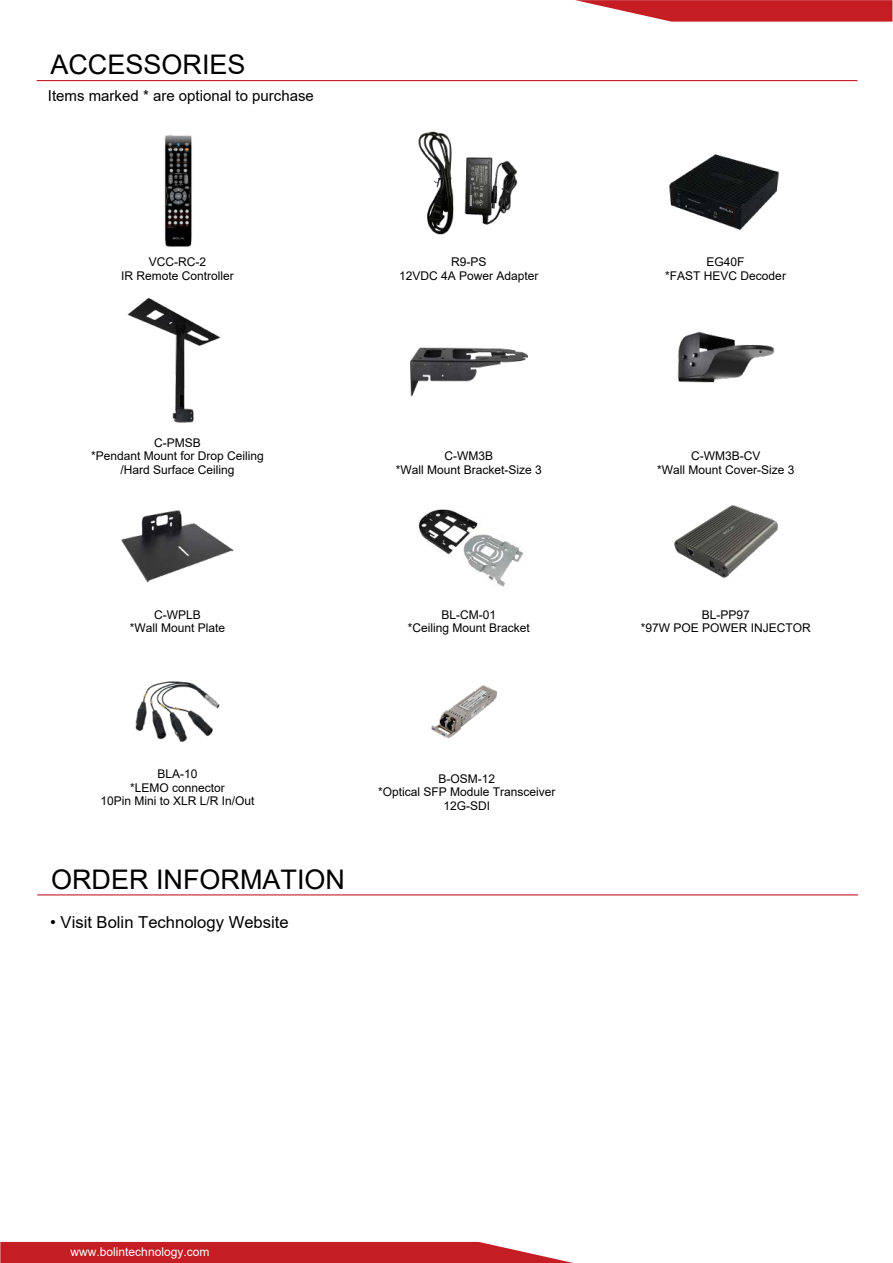
<style>
.page{position:relative;width:893px;height:1263px;background:#fff}
.page>*{position:absolute;margin:0;border:0;box-sizing:border-box;transform-origin:0 0}
.t1{font:27px "Arial";color:#000}
.t2{font:16.5px "Arial";color:#000}
.t3{font:15px "Arial";color:#000}
.t4{font:12px/13.5px "Arial";color:#000;text-align:center}
.t5{font:12px "Arial";color:#fff}
</style>
<div class="page">
<svg style="left:0;top:1242px;width:573px;height:21px;background:#c82f35"></svg>
<svg style="left:575px;top:0;width:317px;height:22px;background:#ce4349"></svg>
<img style="left:418px;top:131px;width:100px;height:104px">
<img style="left:164px;top:135px;width:28px;height:113px">
<hr style="left:37px;top:80px;width:820px;height:1px;background:#bd0012">
<hr style="left:37px;top:894px;width:821px;height:1px;background:#bd0012">
<img style="left:410px;top:347px;width:118px;height:50px">
<img style="left:677px;top:331px;width:98px;height:52px">
<img style="left:121px;top:510px;width:113px;height:73px">
<img style="left:127px;top:297px;width:94px;height:126px">
<img style="left:674px;top:505px;width:104px;height:73px">
<img style="left:669px;top:154px;width:111px;height:76px">
<img style="left:135px;top:681px;width:85px;height:61px">
<img style="left:431px;top:685px;width:67px;height:53px">
<img style="left:418px;top:509px;width:106px;height:78px">
<h1 class="t1" style="left:50px;top:46px;width:197px">ACCESSORIES</h1>
<p class="t3" style="left:48px;top:86px;width:267px">Items marked * are optional to purchase</p>
<p class="t4" style="left:121px;top:255px;width:114px">VCC-RC-2<br>IR Remote Controller</p>
<p class="t4" style="left:399px;top:255px;width:141px">R9-PS<br>12VDC 4A Power Adapter</p>
<p class="t4" style="left:665px;top:255px;width:122px">EG40F<br>*FAST HEVC Decoder</p>
<p class="t4" style="left:91px;top:436px;width:174px">C-PMSB<br>*Pendant Mount for Drop Ceiling /Hard Surface Ceiling</p>
<p class="t4" style="left:130px;top:608px;width:97px">C-WPLB<br>*Wall Mount Plate</p>
<p class="t4" style="left:396px;top:449px;width:148px">C-WM3B<br>*Wall Mount Bracket-Size 3</p>
<p class="t4" style="left:657px;top:449px;width:139px">C-WM3B-CV<br>*Wall Mount Cover-Size 3</p>
<p class="t4" style="left:408px;top:608px;width:124px">BL-CM-01<br>*Ceiling Mount Bracket</p>
<p class="t4" style="left:641px;top:608px;width:172px">BL-PP97<br>*97W POE POWER INJECTOR</p>
<p class="t4" style="left:100px;top:767px;width:156px">BLA-10<br>*LEMO connector<br>10Pin Mini to XLR L/R In/Out</p>
<p class="t4" style="left:378px;top:772px;width:179px">B-OSM-12<br>*Optical SFP Module Transceiver<br>12G-SDI</p>
<h1 class="t1" style="left:51px;top:861px;width:296px">ORDER INFORMATION</h1>
<h2 class="t2" style="left:50px;top:910px;width:240px">• Visit Bolin Technology Website</h2>
<p class="t5" style="left:71px;top:1243px;width:140px">www.bolintechnology.com</p>
</div>
